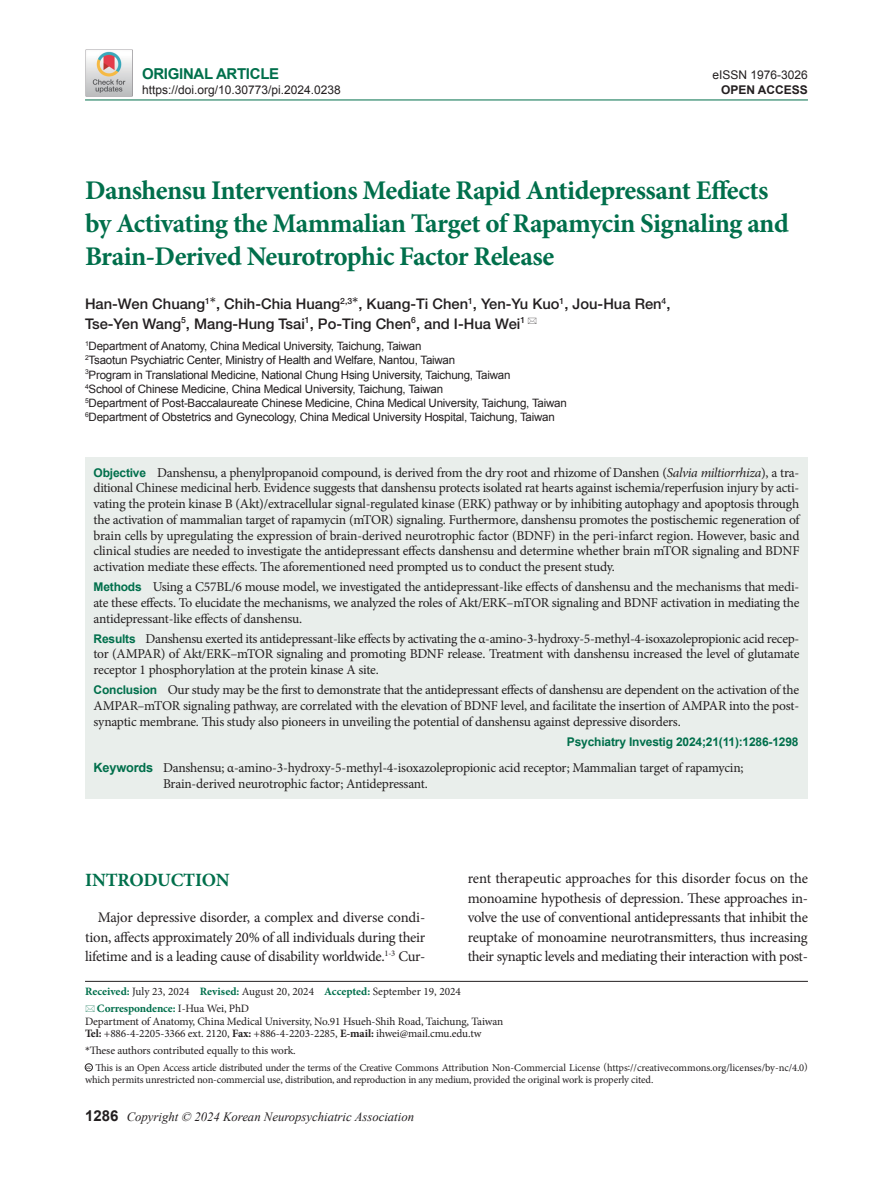
<style>
.page{position:relative;width:893px;height:1191px;background:#fff}
.page>*{position:absolute;margin:0;border:0;box-sizing:border-box;transform-origin:0 0}
.논문제목{font:700 27px/33px "Minion Pro";letter-spacing:-.02em;color:#006f4b}
.큰제목{font:700 18.75px "Minion Pro";letter-spacing:-.01em;color:#006f4b}
.t1{font:700 15px "Arial";letter-spacing:-.02em;color:#006f4b}
.본문{font:14.7px/19.5px "Minion Pro";letter-spacing:-.03em;color:#231f20;text-align:justify}
.이름{font:500 14.7px/19.5px "Helvetica Neue LT Std";color:#231f20}
.초록{font:13.5px/15.8px "Minion Pro";letter-spacing:-.02em;color:#231f20;text-align:justify}
.t2{font:italic 12.75px "Times New Roman";color:#231f20}
.t3{font:12px "Arial";color:#231f20}
.초록-2{font:700 12px "Arial";letter-spacing:-.015em;color:#006f4b}
.t4{font:700 12px "Arial";color:#231f20}
.소속{font:11.55px "Arial";letter-spacing:-.02em;color:#231f20}
.교신저자{font:11.25px "Minion Pro";letter-spacing:-.01em;color:#231f20}
.날짜{font:11.25px "Minion Pro";color:#231f20}
.교신저자-2{font:700 11.25px "Minion Pro";letter-spacing:-.01em;color:#006f4b}
.날짜-2{font:10.5px/12px "Minion Pro";letter-spacing:-.015em;color:#231f20}
.본문-2{font:6.6px "Minion Pro";color:#231f20}
.s1{font-family:"Century Gothic";font-weight:400}
.s2{font-family:"Arial";font-weight:700;font-size:12px;color:#006f4b}
.s3{font-style:italic}
.s4{font-family:"Arial";font-weight:700;font-size:12.75px;color:#006f4b}
.s5{font-weight:700;color:#006f4b}
.s6{font-weight:400;color:#231f20}
.s7{font-weight:700}
.s8{font-family:"Century Gothic"}
.s9{font-family:"Arial";font-weight:700;font-style:normal;font-size:15px}
</style>
<div class="page">
<hr style="left:85px;top:100px;width:723px;height:1px;background:#006f4b">
<div style="left:85px;top:457px;width:723px;height:341px;background:#e9eeeb"></div>
<hr style="left:85px;top:981px;width:723px;height:1px;background:#231f20">
<div style="left:85px;top:1063px;width:8px;height:8px;border:1px solid #231f20;border-radius:50%"></div>
<img style="left:85px;top:49px;width:48px;height:48px">
<p class="t1" style="left:142px;top:64px;width:139px">ORIGINAL ARTICLE</p>
<p class="t3" style="left:142px;top:82px;width:200px">https://doi.org/10.30773/pi.2024.0238</p>
<p class="t3" style="left:712px;top:67px;width:97px">eISSN 1976-3026</p>
<p class="t4" style="left:721px;top:82px;width:88px">OPEN ACCESS</p>
<p class="논문제목" style="left:85px;top:173px;width:705px">Danshensu Interventions Mediate Rapid Antidepressant Effects by Activating the Mammalian Target of Rapamycin Signaling and<br>Brain-Derived Neurotrophic Factor Release</p>
<p class="이름" style="left:85px;top:294px;width:587px">Han-Wen Chuang<sup>1</sup><span class="s1">*</span>, Chih-Chia Huang<sup>2,3</sup><span class="s1">*</span>, Kuang-Ti Chen<sup>1</sup>, Yen-Yu Kuo<sup>1</sup>, Jou-Hua Ren<sup>4</sup>,<br>Tse-Yen Wang<sup>5</sup>, Mang-Hung Tsai<sup>1</sup>, Po-Ting Chen<sup>6</sup>, and I-Hua Wei<sup>1</sup></p>
<p class="소속" style="left:85px;top:338px;width:338px"><sup>1</sup>Department of Anatomy, China Medical University, Taichung, Taiwan</p>
<p class="소속" style="left:85px;top:353px;width:372px"><sup>2</sup>Tsaotun Psychiatric Center, Ministry of Health and Welfare, Nantou, Taiwan</p>
<p class="소속" style="left:85px;top:367px;width:427px"><sup>3</sup>Program in Translational Medicine, National Chung Hsing University, Taichung, Taiwan</p>
<p class="소속" style="left:85px;top:381px;width:360px"><sup>4</sup>School of Chinese Medicine, China Medical University, Taichung, Taiwan</p>
<p class="소속" style="left:85px;top:395px;width:483px"><sup>5</sup>Department of Post-Baccalaureate Chinese Medicine, China Medical University, Taichung, Taiwan</p>
<p class="소속" style="left:85px;top:410px;width:471px"><sup>6</sup>Department of Obstetrics and Gynecology, China Medical University Hospital, Taichung, Taiwan</p>
<p class="초록" style="left:94px;top:464px;width:707px"><span class="s2">Objective</span> Danshensu, a phenylpropanoid compound, is derived from the dry root and rhizome of Danshen (<span class="s3">Salvia miltiorrhiza</span>), a tra&shy;ditional Chinese medicinal herb. Evidence suggests that danshensu protects isolated rat hearts against ischemia/reperfusion injury by acti&shy;vating the protein kinase B (Akt)/extracellular signal-regulated kinase (ERK) pathway or by inhibiting autophagy and apoptosis through the activation of mammalian target of rapamycin (mTOR) signaling. Furthermore, danshensu promotes the postischemic regeneration of brain cells by upregulating the expression of brain-derived neurotrophic factor (BDNF) in the peri-infarct region. However, basic and clinical studies are needed to investigate the antidepressant effects danshensu and determine whether brain mTOR signaling and BDNF activation mediate these effects. The aforementioned need prompted us to conduct the present study.</p>
<p class="초록" style="left:94px;top:579px;width:707px"><span class="s2">Methods</span> Using a C57BL/6 mouse model, we investigated the antidepressant-like effects of danshensu and the mechanisms that medi&shy;ate these effects. To elucidate the mechanisms, we analyzed the roles of Akt/ERK–mTOR signaling and BDNF activation in mediating the antidepressant-like effects of danshensu.</p>
<p class="초록" style="left:94px;top:630px;width:707px"><span class="s2">Results</span> Danshensu exerted its antidepressant-like effects by activating the α-amino-3-hydroxy-5-methyl-4-isoxazolepropionic acid recep&shy;tor (AMPAR) of Akt/ERK–mTOR signaling and promoting BDNF release. Treatment with danshensu increased the level of glutamate receptor 1 phosphorylation at the protein kinase A site.</p>
<p class="초록" style="left:94px;top:682px;width:707px"><span class="s2">Conclusion</span> Our study may be the first to demonstrate that the antidepressant effects of danshensu are dependent on the activation of the AMPAR–mTOR signaling pathway, are correlated with the elevation of BDNF level, and facilitate the insertion of AMPAR into the post&shy;synaptic membrane. This study also pioneers in unveiling the potential of danshensu against depressive disorders.</p>
<p class="초록-2" style="left:567px;top:733px;width:233px">Psychiatry Investig 2024;21(11):1286-1298</p>
<p class="초록" style="left:163px;top:760px;width:582px;text-indent:-69px"><span class="s4">Keywords</span> Danshensu; α-amino-3-hydroxy-5-methyl-4-isoxazolepropionic acid receptor; Mammalian target of rapamycin;<br>Brain-derived neurotrophic factor; Antidepressant.</p>
<p class="큰제목" style="left:85px;top:867px;width:146px">INTRODUCTION</p>
<p class="본문" style="left:85px;top:907px;width:342px;text-indent:13px">Major depressive disorder, a complex and diverse condi&shy;tion, affects approximately 20% of all individuals during their lifetime and is a leading cause of disability worldwide.<sup>1-3</sup> Cur-</p>
<p class="본문" style="left:468px;top:868px;width:342px">rent therapeutic approaches for this disorder focus on the monoamine hypothesis of depression. These approaches in&shy;volve the use of conventional antidepressants that inhibit the reuptake of monoamine neurotransmitters, thus increasing their synaptic levels and mediating their interaction with post-</p>
<p class="날짜" style="left:85px;top:983px;width:377px"><span class="s5">Received:</span> July 23, 2024 <span class="s5">Revised:</span> August 20, 2024 <span class="s5">Accepted:</span> September 19, 2024</p>
<p class="교신저자-2" style="left:97px;top:1000px;width:154px">Correspondence: <span class="s6">I-Hua Wei, PhD</span></p>
<p class="교신저자" style="left:85px;top:1013px;width:420px">Department of Anatomy, China Medical University, No.91 Hsueh-Shih Road, Taichung, Taiwan</p>
<p class="교신저자" style="left:85px;top:1026px;width:398px"><span class="s7">Tel:</span> +886-4-2205-3366 ext. 2120, <span class="s7">Fax:</span> +886-4-2203-2285, <span class="s7">E-mail:</span> ihwei@mail.cmu.edu.tw</p>
<p class="교신저자" style="left:85px;top:1043px;width:212px"><span class="s8">*</span>These authors contributed equally to this work.</p>
<p class="본문-2" style="left:86px;top:1062px;width:7px">cc</p>
<p class="날짜-2" style="left:85px;top:1061px;width:724px;text-indent:11px">This is an Open Access article distributed under the terms of the Creative Commons Attribution Non-Commercial License (https://creativecommons.org/licenses/by-nc/4.0) which permits unrestricted non-commercial use, distribution, and reproduction in any medium, provided the original work is properly cited.</p>
<p class="t2" style="left:85px;top:1107px;width:331px"><span class="s9">1286</span> Copyright © 2024 Korean Neuropsychiatric Association</p>
</div>
